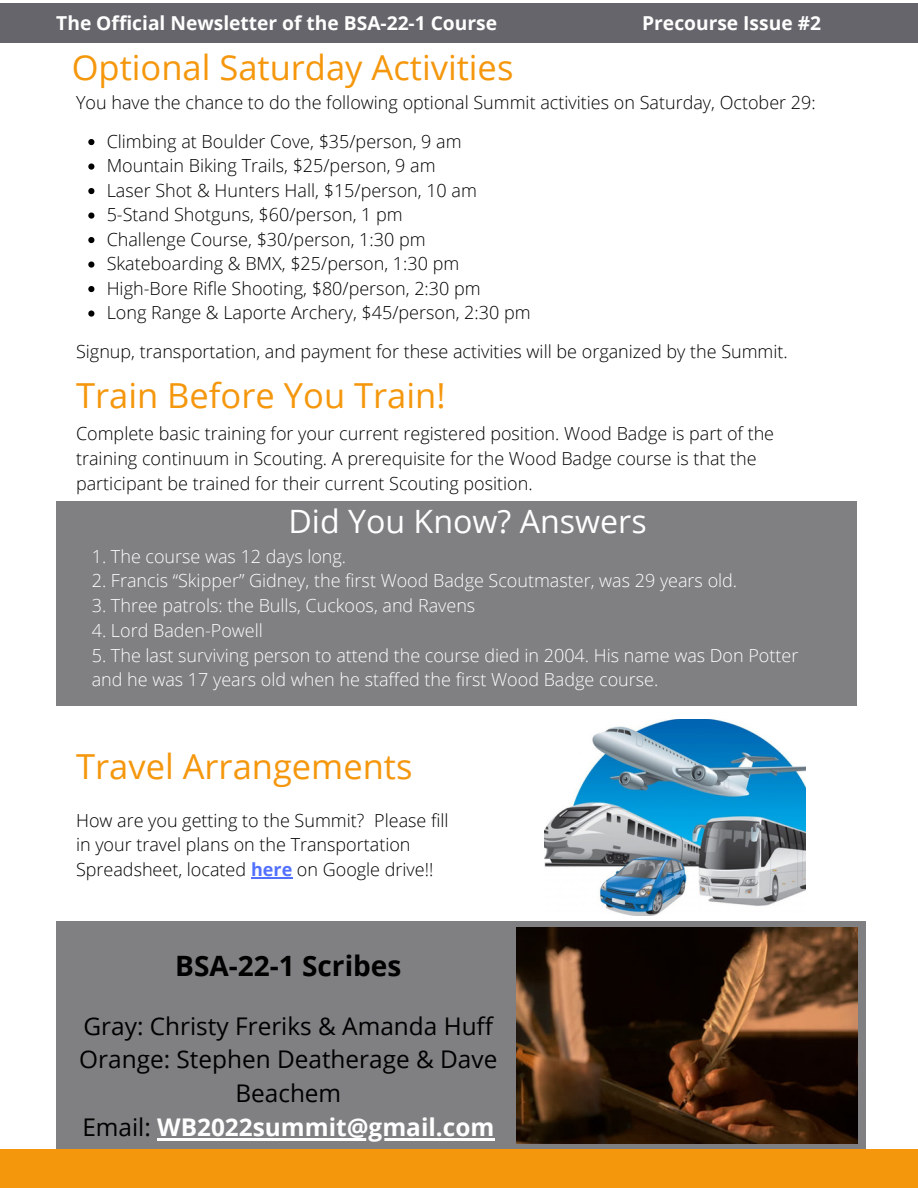
<style>
.page{position:relative;width:918px;height:1188px;background:#fff}
.page>*{position:absolute;margin:0;border:0;box-sizing:border-box;transform-origin:0 0}
.t1{font:34.5px "Open Sans";color:#f5970d}
.t2{font:32.1px "Open Sans";color:#fff}
.t3{font:700 28.05px "Open Sans";color:#000}
.t4{font:24.3px/33.8px "Open Sans";color:#000;text-align:center}
.t5{font:700 19.2px "Open Sans";color:#fff}
.t6{font:300 18px/24.5px "Open Sans";color:#000}
.t7{font:300 18px/24.8px "Open Sans";color:#fff}
.s1{font-weight:700;color:#5271ff}
.s2{font-weight:700;color:#fff}
</style>
<div class="page">
<div style="left:0;top:3px;width:918px;height:39px;background:#66656b"></div>
<div style="left:56px;top:502px;width:801px;height:204px;background:#807f82"></div>
<div style="left:0;top:1149px;width:918px;height:39px;background:#f5970d"></div>
<div style="left:56px;top:922px;width:810px;height:227px;background:#807f82"></div>
<img style="left:545px;top:720px;width:261px;height:196px">
<img style="left:516px;top:927px;width:341px;height:216px">
<svg style="left:88px;top:139px;width:6px;height:6px"></svg>
<svg style="left:88px;top:163px;width:6px;height:7px"></svg>
<svg style="left:88px;top:188px;width:6px;height:6px"></svg>
<svg style="left:88px;top:212px;width:6px;height:7px"></svg>
<svg style="left:88px;top:237px;width:6px;height:6px"></svg>
<svg style="left:88px;top:261px;width:6px;height:7px"></svg>
<svg style="left:88px;top:286px;width:6px;height:6px"></svg>
<svg style="left:88px;top:310px;width:6px;height:7px"></svg>
<hr style="left:251px;top:877px;width:41px;height:1px;background:#5271ff">
<hr style="left:157px;top:1138px;width:337px;height:2px;background:#fff">
<p class="t5" style="left:56px;top:9px;width:442px">The Official Newsletter of the BSA-22-1 Course</p>
<p class="t5" style="left:642px;top:9px;width:180px">Precourse Issue #2</p>
<h1 class="t1" style="left:72px;top:43px;width:443px">Optional Saturday Activities</h1>
<p class="t6" style="left:76px;top:90px;width:741px">You have the chance to do the following optional Summit activities on Saturday, October 29:</p>
<p class="t6" style="left:107px;top:129px;width:425px">Climbing at Boulder Cove, $35/person, 9 am Mountain Biking Trails, $25/person, 9 am<br>Laser Shot &amp; Hunters Hall, $15/person, 10 am 5-Stand Shotguns, $60/person, 1 pm<br>Challenge Course, $30/person, 1:30 pm Skateboarding &amp; BMX, $25/person, 1:30 pm High-Bore Rifle Shooting, $80/person, 2:30 pm<br>Long Range &amp; Laporte Archery, $45/person, 2:30 pm</p>
<p class="t6" style="left:76px;top:339px;width:713px">Signup, transportation, and payment for these activities will be organized by the Summit.</p>
<h1 class="t1" style="left:76px;top:372px;width:371px">Train Before You Train!</h1>
<p class="t6" style="left:76px;top:421px;width:700px">Complete basic training for your current registered position. Wood Badge is part of the training continuum in Scouting. A prerequisite for the Wood Badge course is that the participant be trained for their current Scouting position.</p>
<h2 class="t2" style="left:288px;top:498px;width:360px">Did You Know? Answers</h2>
<p class="t7" style="left:92px;top:543px;width:256px">1. The course was 12 days long.</p>
<p class="t7" style="left:92px;top:568px;width:647px">2. Francis “Skipper” Gidney, the first Wood Badge Scoutmaster, was 29 years old.</p>
<p class="t7" style="left:92px;top:593px;width:385px">3. Three patrols: the Bulls, Cuckoos, and Ravens</p>
<p class="t7" style="left:92px;top:618px;width:173px">4. Lord Baden-Powell</p>
<p class="t7" style="left:92px;top:642px;width:708px">5. The last surviving person to attend the course died in 2004. His name was Don Potter and he was 17 years old when he staffed the first Wood Badge course.</p>
<h1 class="t1" style="left:76px;top:742px;width:338px">Travel Arrangements</h1>
<p class="t6" style="left:76px;top:807px;width:374px">How are you getting to the Summit? Please fill in your travel plans on the Transportation<br>Spreadsheet, located <span class="s1">here</span> on Google drive!!</p>
<h3 class="t3" style="left:175px;top:946px;width:228px">BSA-22-1 Scribes</h3>
<h3 class="t4" style="left:79px;top:1008px;width:420px">Gray: Christy Freriks &amp; Amanda Huff<br>Orange: Stephen Deatherage &amp; Dave<br>Beachem<br>Email: <span class="s2">WB2022summit@gmail.com</span></h3>
</div>
